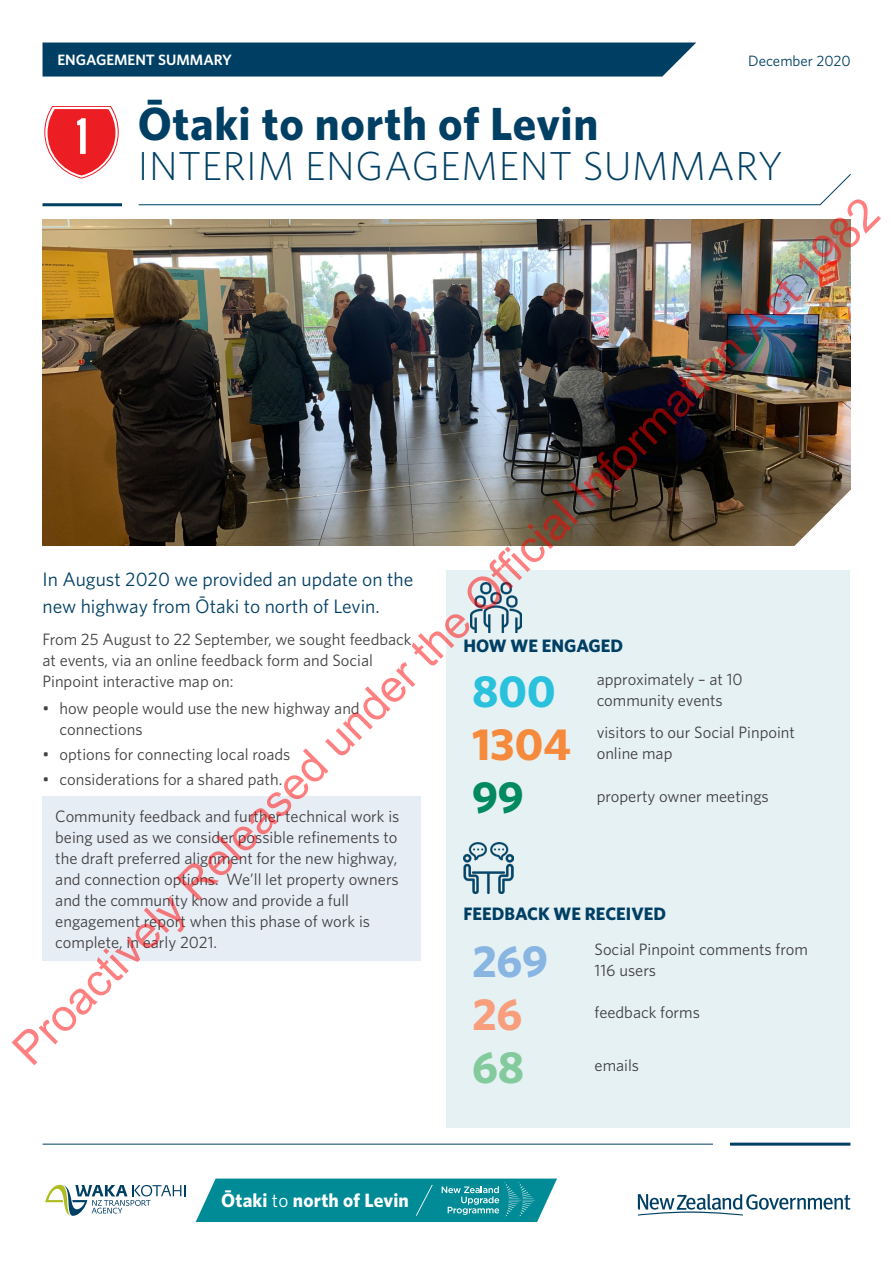
<style>
.page{position:relative;width:893px;height:1263px;background:#fff}
.page>*{position:absolute;margin:0;border:0;box-sizing:border-box;transform-origin:0 0}
.t1{font:700 46.5px "Whitney";letter-spacing:.015em;color:#003f64}
.t2{font:45px "Arial";color:rgb(255 0 0/.5)}
.t3{font:700 45px "Whitney";color:#f68a3c}
.t4{font:700 45px "Whitney";color:#2ac1dd}
.t5{font:700 45px "Whitney";color:#88b5e1}
.t6{font:700 45px "Whitney";color:#008a5e}
.t7{font:700 45px "Whitney";color:#f89e7c}
.t8{font:700 45px "Whitney";color:#83ca9d}
.t9{font:300 40.5px "Whitney";letter-spacing:.015em;color:#003f64}
.t10{font:19.5px/27px "Whitney";color:#003f64}
.t11{font:700 19.2px "Whitney";letter-spacing:.01em;color:#fff}
.t12{font:700 18px "Whitney";color:#003f64}
.t13{font:16.5px/21px "Whitney";color:#414042}
.t14{font:600 15px "Whitney";color:#fff}
.t15{font:15px "Whitney";color:#003f64}
.s1{font-weight:400}
</style>
<div class="page">
<hr style="left:43px;top:203px;width:79px;height:3px;background:#003f64">
<svg style="left:138px;top:174px;width:713px;height:31px"></svg>
<svg style="left:638px;top:1194px;width:212px;height:21px"></svg>
<hr style="left:730px;top:1142px;width:120px;height:3px;background:#003f64">
<hr style="left:43px;top:1144px;width:670px;height:1px;background:#003f64">
<div style="left:43px;top:796px;width:378px;height:164px;background:#e7edf5"></div>
<div style="left:43px;top:43px;width:653px;height:34px;background:#003f64"></div>
<div style="left:446px;top:570px;width:404px;height:558px;background:#e6f1f3"></div>
<svg style="left:44px;top:106px;width:75px;height:72px"></svg>
<img style="left:42px;top:220px;width:809px;height:325px">
<svg style="left:792px;top:483px;width:59px;height:63px"></svg>
<img style="left:471px;top:582px;width:50px;height:51px">
<img style="left:463px;top:843px;width:51px;height:51px">
<svg style="left:45px;top:1184px;width:141px;height:32px"></svg>
<svg style="left:196px;top:1178px;width:361px;height:44px;background:#1996a1"></svg>
<p class="t14" style="left:57px;top:50px;width:176px">ENGAGEMENT SUMMARY</p>
<p class="t15" style="left:748px;top:50px;width:104px">December 2020</p>
<h1 class="t1" style="left:138px;top:92px;width:462px">Ōtaki to north of Levin</h1>
<h3 class="t9" style="left:138px;top:139px;width:647px">INTERIM ENGAGEMENT SUMMARY</h3>
<h2 class="t2" style="left:-1px;top:1035px;width:1205px;rotate:-45deg">Proactively Released under the Official Information Act 1982</h2>
<p class="t10" style="left:43px;top:565px;width:372px">In August 2020 we provided an update on the new highway from Ōtaki to north of Levin.</p>
<p class="t13" style="left:43px;top:628px;width:371px">From 25 August to 22 September, we sought feedback at events, via an online feedback form and Social<br>Pinpoint interactive map on:</p>
<p class="t13" style="left:60px;top:697px;width:302px;text-indent:-17px">• how people would use the new highway and connections</p>
<p class="t13" style="left:43px;top:743px;width:249px">• options for connecting local roads</p>
<p class="t13" style="left:55px;top:761px;width:346px;line-height:36.2px;text-indent:-13px">• considerations for a shared path.<br>Community feedback and further technical work is</p>
<p class="t13" style="left:55px;top:826px;width:345px">being used as we consider possible refinements to the draft preferred alignment for the new highway, and connection options. We’ll let property owners and the community know and provide a full engagement report when this phase of work is complete, in early 2021.</p>
<p class="t12" style="left:463px;top:634px;width:161px">HOW WE ENGAGED</p>
<h2 class="t4" style="left:472px;top:661px;width:85px">800</h2>
<p class="t13" style="left:597px;top:668px;width:147px">approximately – at 10 community events</p>
<h2 class="t3" style="left:472px;top:714px;width:100px">1304</h2>
<p class="t13" style="left:597px;top:721px;width:200px">visitors to our Social Pinpoint online map</p>
<h2 class="t6" style="left:472px;top:767px;width:53px">99</h2>
<p class="t13" style="left:597px;top:785px;width:174px">property owner meetings</p>
<p class="t12" style="left:463px;top:901px;width:204px">FEEDBACK WE RECEIVED</p>
<h2 class="t5" style="left:472px;top:931px;width:77px">269</h2>
<p class="t13" style="left:595px;top:938px;width:215px">Social Pinpoint comments from<br>116 users</p>
<h2 class="t7" style="left:472px;top:984px;width:52px">26</h2>
<p class="t13" style="left:595px;top:1002px;width:107px">feedback forms</p>
<h2 class="t8" style="left:472px;top:1037px;width:54px">68</h2>
<p class="t13" style="left:595px;top:1055px;width:46px">emails</p>
<p class="t11" style="left:221px;top:1187px;width:189px">Ōtaki <span class="s1">to</span> north of Levin</p>
</div>
